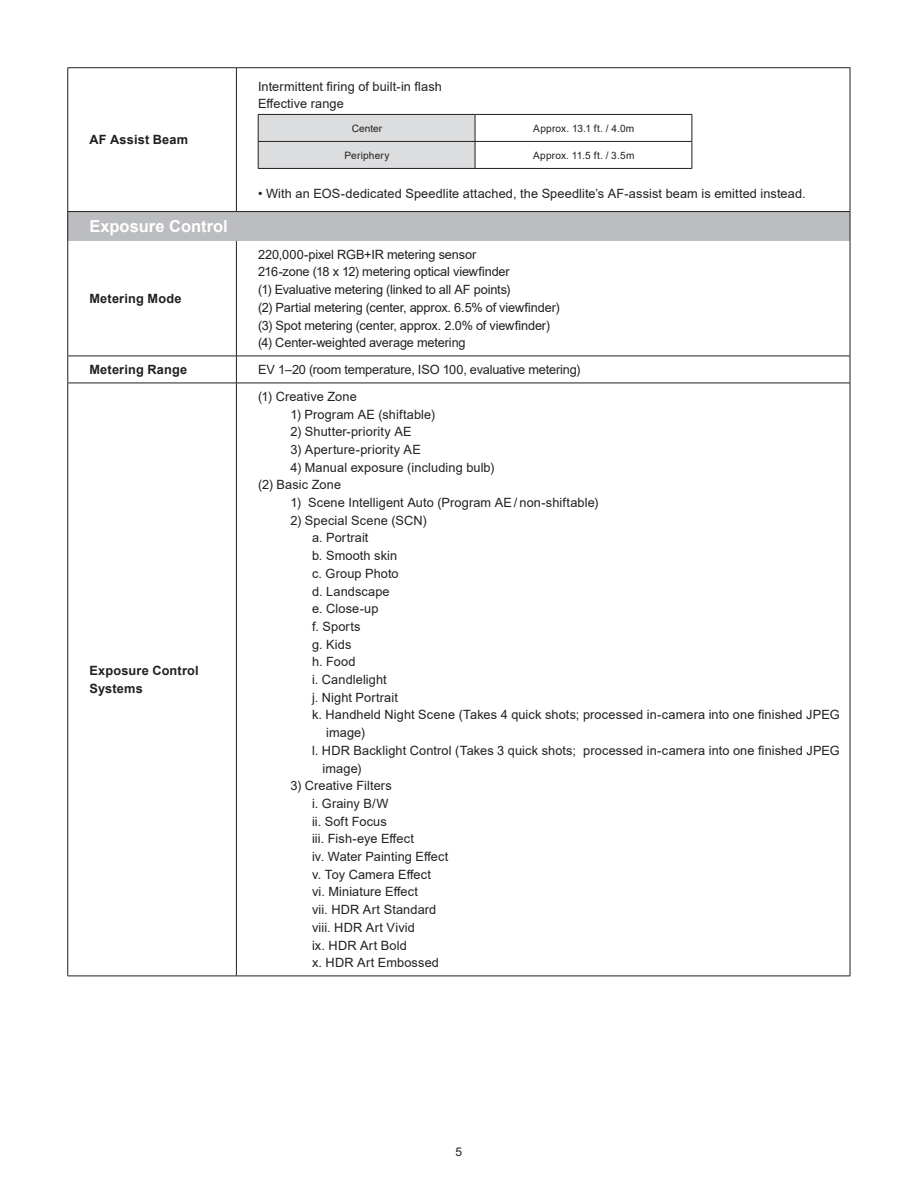
<style>
.page{position:relative;width:918px;height:1188px;background:#fff}
.page>*{position:absolute;margin:0;border:0;box-sizing:border-box;transform-origin:0 0}
.t1{font:700 16.5px "Arial";color:#fff}
.t2{font:12.75px "Arial";letter-spacing:.005em;color:#231f20}
.t3{font:700 12.75px "Arial";letter-spacing:.015em;color:#231f20}
.t4{font:12.75px "Arial";letter-spacing:-.015em;color:#231f20}
.t5{font:12px "Arial";color:#231f20}
.t6{font:10.2px "Arial";letter-spacing:.02em;color:#231f20}
</style>
<div class="page">
<div style="left:68px;top:212px;width:782px;height:29px;background:#bcbdc0"></div>
<hr style="left:236px;top:241px;width:1px;height:115px;background:#231f20">
<svg style="left:236px;top:357px;width:1px;height:26px"></svg>
<hr style="left:236px;top:383px;width:1px;height:593px;background:#231f20">
<hr style="left:236px;top:356px;width:614px;height:1px;background:#231f20">
<hr style="left:68px;top:976px;width:168px;height:1px;background:#231f20">
<hr style="left:236px;top:976px;width:614px;height:1px;background:#231f20">
<hr style="left:68px;top:356px;width:168px;height:1px;background:#231f20">
<svg style="left:67px;top:212px;width:1px;height:29px"></svg>
<svg style="left:850px;top:212px;width:1px;height:29px"></svg>
<hr style="left:67px;top:241px;width:1px;height:115px;background:#231f20">
<hr style="left:850px;top:241px;width:1px;height:115px;background:#231f20">
<svg style="left:67px;top:356px;width:1px;height:27px"></svg>
<svg style="left:850px;top:356px;width:1px;height:27px"></svg>
<hr style="left:67px;top:383px;width:1px;height:593px;background:#231f20">
<hr style="left:850px;top:383px;width:1px;height:593px;background:#231f20">
<hr style="left:68px;top:383px;width:168px;height:1px;background:#231f20">
<hr style="left:236px;top:383px;width:614px;height:1px;background:#231f20">
<hr style="left:67px;top:68px;width:1px;height:143px;background:#231f20">
<hr style="left:236px;top:68px;width:1px;height:143px;background:#231f20">
<hr style="left:850px;top:68px;width:1px;height:143px;background:#231f20">
<hr style="left:68px;top:67px;width:168px;height:1px;background:#231f20">
<hr style="left:236px;top:67px;width:614px;height:1px;background:#231f20">
<hr style="left:68px;top:211px;width:168px;height:1px;background:#231f20">
<hr style="left:236px;top:211px;width:614px;height:1px;background:#231f20">
<svg style="left:258px;top:114px;width:435px;height:54px"></svg>
<hr style="left:258px;top:168px;width:217px;height:1px;background:#231f20">
<hr style="left:475px;top:168px;width:217px;height:1px;background:#231f20">
<hr style="left:258px;top:141px;width:217px;height:1px;background:#231f20">
<hr style="left:475px;top:141px;width:217px;height:1px;background:#231f20">
<p class="t3" style="left:89px;top:131px;width:100px">AF Assist Beam</p>
<p class="t1" style="left:89px;top:215px;width:140px">Exposure Control</p>
<p class="t3" style="left:89px;top:290px;width:94px">Metering Mode</p>
<p class="t2" style="left:258px;top:77px;width:185px">Intermittent firing of built-in flash</p>
<p class="t2" style="left:258px;top:95px;width:87px">Effective range</p>
<p class="t6" style="left:352px;top:121px;width:32px">Center</p>
<p class="t6" style="left:533px;top:121px;width:103px">Approx. 13.1 ft. / 4.0m</p>
<p class="t6" style="left:344px;top:148px;width:47px">Periphery</p>
<p class="t6" style="left:533px;top:148px;width:103px">Approx. 11.5 ft. / 3.5m</p>
<p class="t2" style="left:258px;top:185px;width:549px">• With an EOS-dedicated Speedlite attached, the Speedlite’s AF-assist beam is emitted instead.</p>
<p class="t2" style="left:258px;top:246px;width:220px">220,000-pixel RGB+IR metering sensor</p>
<p class="t2" style="left:258px;top:263px;width:253px">216-zone (18 x 12) metering optical viewfinder</p>
<p class="t4" style="left:258px;top:281px;width:254px">(1) Evaluative metering (linked to all AF points)</p>
<p class="t2" style="left:258px;top:299px;width:303px">(2) Partial metering (center, approx. 6.5% of viewfinder)</p>
<p class="t2" style="left:258px;top:316px;width:294px">(3) Spot metering (center, approx. 2.0% of viewfinder)</p>
<p class="t2" style="left:258px;top:334px;width:209px">(4) Center-weighted average metering</p>
<p class="t3" style="left:89px;top:361px;width:99px">Metering Range</p>
<p class="t2" style="left:258px;top:361px;width:324px">EV 1–20 (room temperature, ISO 100, evaluative metering)</p>
<p class="t3" style="left:89px;top:662px;width:111px">Exposure Control</p>
<p class="t3" style="left:89px;top:679px;width:55px">Systems</p>
<p class="t2" style="left:258px;top:388px;width:100px">(1) Creative Zone</p>
<p class="t2" style="left:290px;top:405px;width:146px">1) Program AE (shiftable)</p>
<p class="t2" style="left:290px;top:423px;width:123px">2) Shutter-priority AE</p>
<p class="t2" style="left:290px;top:441px;width:132px">3) Aperture-priority AE</p>
<p class="t2" style="left:290px;top:458px;width:205px">4) Manual exposure (including bulb)</p>
<p class="t2" style="left:258px;top:476px;width:85px">(2) Basic Zone</p>
<p class="t2" style="left:290px;top:494px;width:310px">1) Scene Intelligent Auto (Program AE/ non-shiftable)</p>
<p class="t2" style="left:290px;top:511px;width:138px">2) Special Scene (SCN)</p>
<p class="t2" style="left:312px;top:529px;width:58px">a. Portrait</p>
<p class="t2" style="left:312px;top:547px;width:87px">b. Smooth skin</p>
<p class="t2" style="left:312px;top:565px;width:88px">c. Group Photo</p>
<p class="t2" style="left:312px;top:582px;width:79px">d. Landscape</p>
<p class="t2" style="left:312px;top:600px;width:68px">e. Close-up</p>
<p class="t2" style="left:312px;top:618px;width:50px">f. Sports</p>
<p class="t2" style="left:312px;top:635px;width:41px">g. Kids</p>
<p class="t2" style="left:312px;top:653px;width:45px">h. Food</p>
<p class="t2" style="left:312px;top:671px;width:76px">i. Candlelight</p>
<p class="t2" style="left:312px;top:688px;width:87px">j. Night Portrait</p>
<p class="t2" style="left:312px;top:706px;width:529px">k. Handheld Night Scene (Takes 4 quick shots; processed in-camera into one finished JPEG</p>
<p class="t2" style="left:326px;top:724px;width:40px">image)</p>
<p class="t2" style="left:312px;top:742px;width:529px">l. HDR Backlight Control (Takes 3 quick shots; processed in-camera into one finished JPEG</p>
<p class="t2" style="left:323px;top:759px;width:40px">image)</p>
<p class="t2" style="left:290px;top:777px;width:103px">3) Creative Filters</p>
<p class="t2" style="left:312px;top:795px;width:78px">i. Grainy B/W</p>
<p class="t2" style="left:312px;top:812px;width:76px">ii. Soft Focus</p>
<p class="t2" style="left:312px;top:830px;width:103px">iii. Fish-eye Effect</p>
<p class="t2" style="left:312px;top:848px;width:138px">iv. Water Painting Effect</p>
<p class="t2" style="left:312px;top:865px;width:121px">v. Toy Camera Effect</p>
<p class="t2" style="left:312px;top:883px;width:108px">vi. Miniature Effect</p>
<p class="t2" style="left:312px;top:901px;width:126px">vii. HDR Art Standard</p>
<p class="t2" style="left:312px;top:919px;width:104px">viii. HDR Art Vivid</p>
<p class="t2" style="left:312px;top:936px;width:96px">ix. HDR Art Bold</p>
<p class="t2" style="left:312px;top:954px;width:128px">x. HDR Art Embossed</p>
<p class="t5" style="left:456px;top:1143px;width:8px">5</p>
</div>
